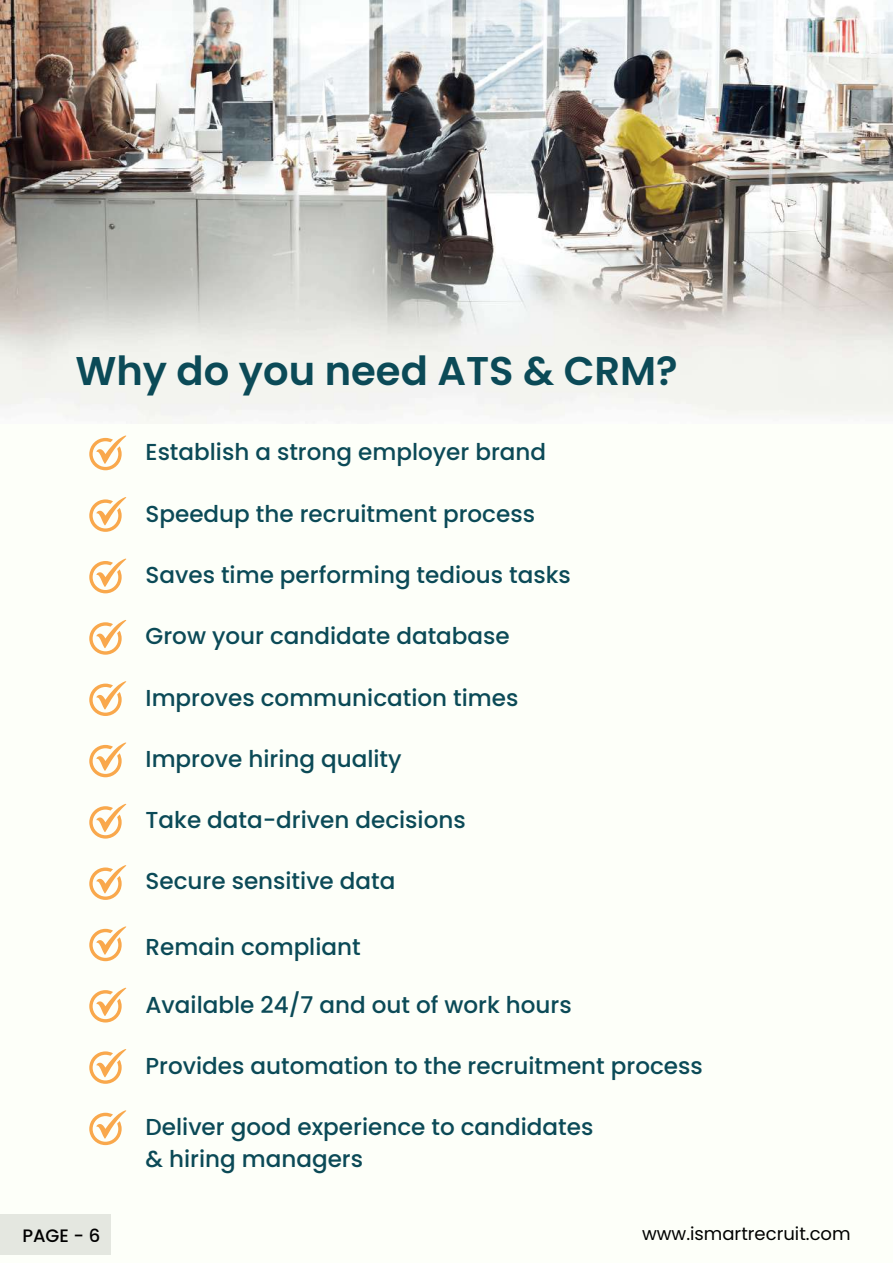
<style>
.page{position:relative;width:893px;height:1264px;background:#fff}
.page>*{position:absolute;margin:0;border:0;box-sizing:border-box;transform-origin:0 0}
.t1{font:600 40.05px "Poppins";color:#0b4a57}
.t2{font:500 23.1px/31.7px "Poppins";color:#0b4a57}
.t3{font:18px "Poppins";color:#000}
.t4{font:500 18px "Poppins";color:#000}
</style>
<div class="page">
<div style="left:0;top:0;width:892px;height:1262px;background:#fdfff9"></div>
<svg style="left:89px;top:497px;width:37px;height:35px"></svg>
<svg style="left:89px;top:558px;width:37px;height:35px"></svg>
<svg style="left:89px;top:620px;width:37px;height:34px"></svg>
<svg style="left:89px;top:681px;width:37px;height:35px"></svg>
<svg style="left:89px;top:742px;width:37px;height:35px"></svg>
<svg style="left:89px;top:803px;width:37px;height:35px"></svg>
<svg style="left:89px;top:865px;width:37px;height:34px"></svg>
<svg style="left:89px;top:926px;width:37px;height:35px"></svg>
<svg style="left:89px;top:987px;width:37px;height:35px"></svg>
<svg style="left:89px;top:1049px;width:37px;height:34px"></svg>
<svg style="left:89px;top:1110px;width:37px;height:35px"></svg>
<img style="left:0;top:0;width:892px;height:416px">
<svg style="left:89px;top:435px;width:37px;height:35px"></svg>
<div style="left:0;top:1214px;width:110px;height:40px;background:#e4e7e0"></div>
<h1 class="t1" style="left:75px;top:343px;width:604px">Why do you need ATS &amp; CRM?</h1>
<p class="t2" style="left:145px;top:436px;width:402px">Establish a strong employer brand</p>
<p class="t2" style="left:145px;top:498px;width:391px">Speedup the recruitment process</p>
<p class="t2" style="left:145px;top:559px;width:427px">Saves time performing tedious tasks</p>
<p class="t2" style="left:145px;top:620px;width:366px">Grow your candidate database</p>
<p class="t2" style="left:145px;top:681px;width:374px">Improves communication times</p>
<p class="t2" style="left:145px;top:743px;width:257px">Improve hiring quality</p>
<p class="t2" style="left:145px;top:804px;width:321px">Take data-driven decisions</p>
<p class="t2" style="left:145px;top:865px;width:251px">Secure sensitive data</p>
<p class="t2" style="left:145px;top:931px;width:217px">Remain compliant</p>
<p class="t2" style="left:145px;top:988px;width:427px">Available 24/7 and out of work hours</p>
<p class="t2" style="left:145px;top:1050px;width:558px">Provides automation to the recruitment process</p>
<p class="t2" style="left:145px;top:1111px;width:449px">Deliver good experience to candidates &amp; hiring managers</p>
<p class="t4" style="left:22px;top:1222px;width:79px">PAGE - 6</p>
<p class="t3" style="left:642px;top:1220px;width:210px">www.ismartrecruit.com</p>
</div>
